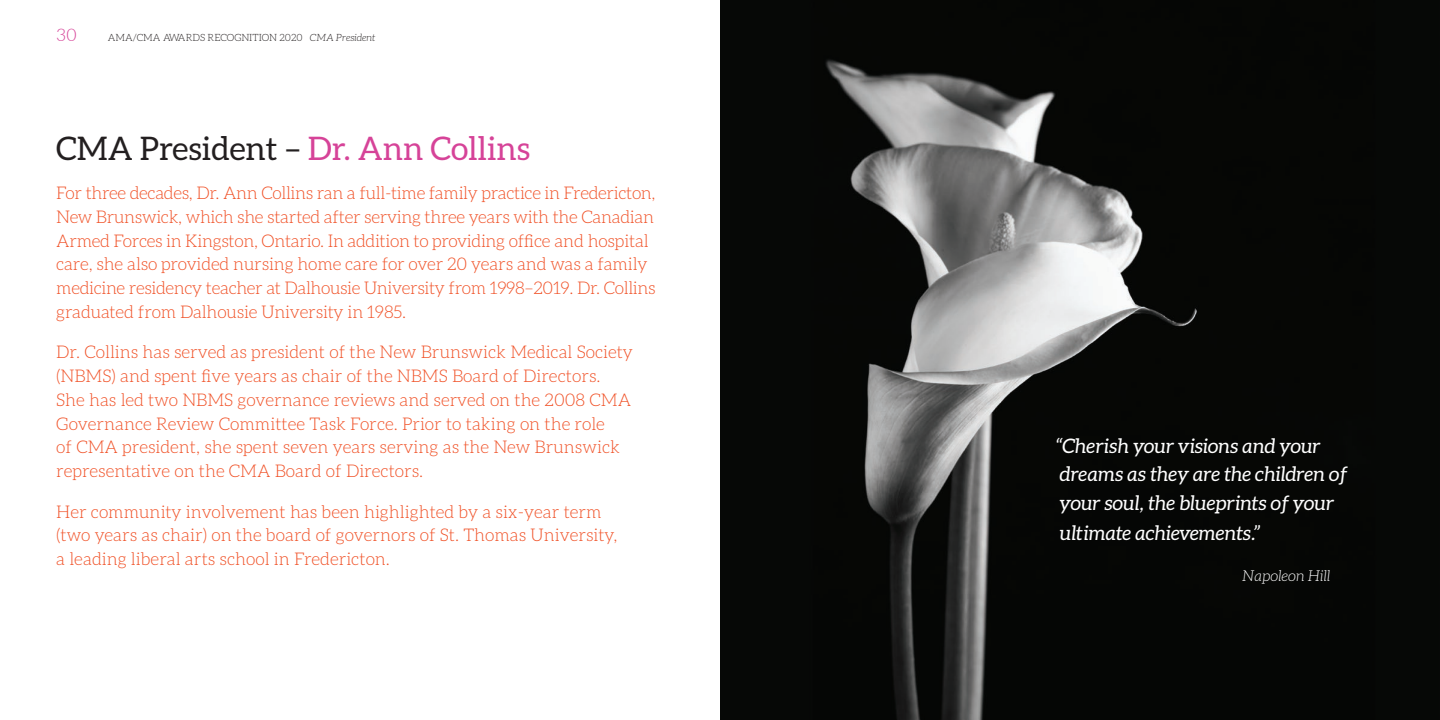
<style>
.page{position:relative;width:1440px;height:720px;background:#fff}
.page>*{position:absolute;margin:0;border:0;box-sizing:border-box;transform-origin:0 0}
.t1{font:32.5px "Aleo";color:#231f20}
.t2{font:italic 20px/29.1px "Aleo";color:#fff}
.t3{font:300 17.5px/23.8px "Aleo";letter-spacing:-.01em;color:#f04f24}
.t4{font:300 17.5px "Lato";color:#d64398}
.t5{font:italic 300 15px "Aleo";color:#fff}
.t6{font:300 10px "Aleo";color:#231f20}
.s1{font-style:italic}
.s2{color:#d64398}
</style>
<div class="page">
<img style="left:720px;top:0;width:720px;height:720px">
<p class="t4" style="left:56px;top:22px;width:22px">30</p>
<p class="t6" style="left:108px;top:32px;width:269px">AMA/CMA AWARDS RECOGNITION 2020 <span class="s1">CMA President</span></p>
<h1 class="t1" style="left:56px;top:130px;width:475px">CMA President – <span class="s2">Dr. Ann Collins</span></h1>
<p class="t3" style="left:56px;top:181px;width:601px">For three decades, Dr. Ann Collins ran a full-time family practice in Fredericton, New Brunswick, which she started after serving three years with the Canadian Armed Forces in Kingston, Ontario. In addition to providing office and hospital care, she also provided nursing home care for over 20 years and was a family medicine residency teacher at Dalhousie University from 1998–2019. Dr. Collins graduated from Dalhousie University in 1985.</p>
<p class="t3" style="left:56px;top:340px;width:578px">Dr. Collins has served as president of the New Brunswick Medical Society (NBMS) and spent five years as chair of the NBMS Board of Directors.<br>She has led two NBMS governance reviews and served on the 2008 CMA Governance Review Committee Task Force. Prior to taking on the role<br>of CMA president, she spent seven years serving as the New Brunswick representative on the CMA Board of Directors.</p>
<p class="t3" style="left:56px;top:500px;width:563px">Her community involvement has been highlighted by a six-year term (two years as chair) on the board of governors of St. Thomas University, a leading liberal arts school in Fredericton.</p>
<p class="t2" style="left:1056px;top:431px;width:293px">“Cherish your visions and your dreams as they are the children of your soul, the blueprints of your ultimate achievements.”</p>
<p class="t5" style="left:1242px;top:567px;width:90px">Napoleon Hill</p>
</div>
